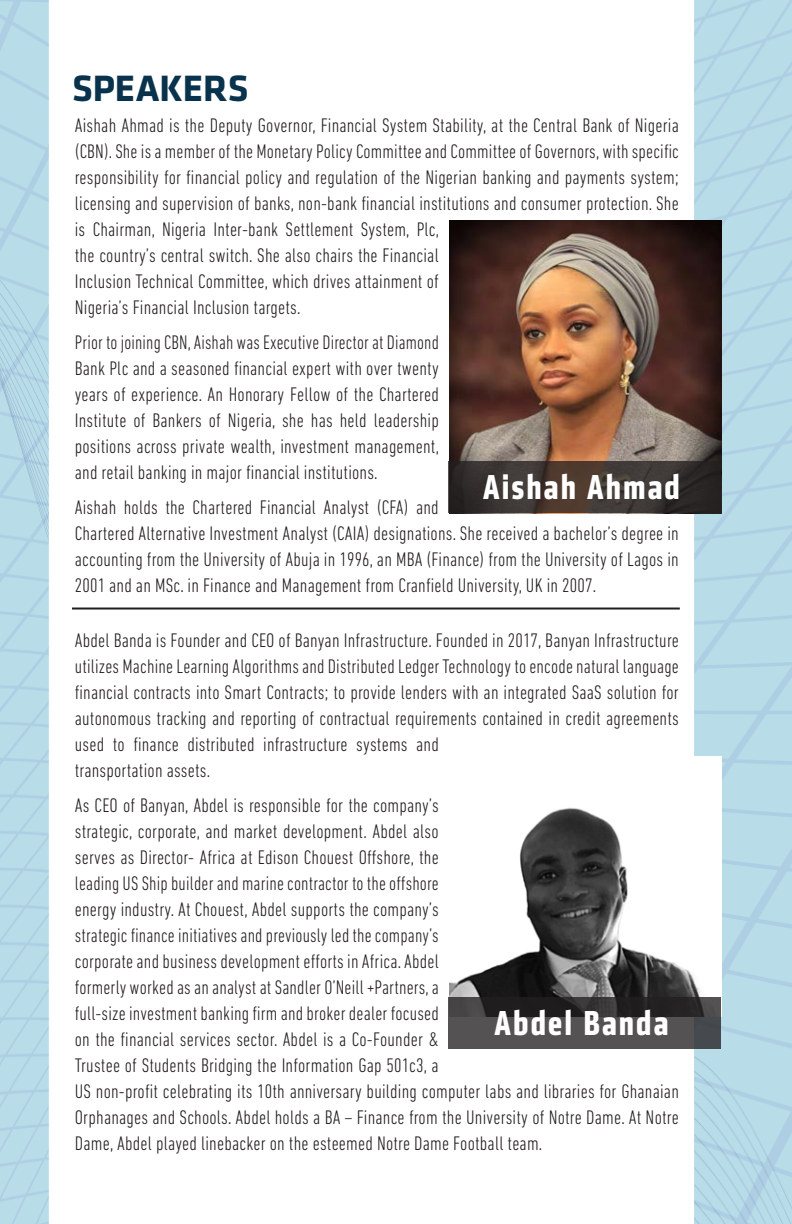
<style>
.page{position:relative;width:792px;height:1224px;background:#fff}
.page>*{position:absolute;margin:0;border:0;box-sizing:border-box;transform-origin:0 0}
.t1{font:700 38px "Klavika";color:#09324d}
.t2{font:700 condensed 36px "Klavika";letter-spacing:.06em;color:#fff}
.t3{font:300 condensed 20px/26px "DIN Next LT Pro";letter-spacing:.01em;color:#231f20}
.t4{font:300 condensed 20px/26px "DIN Next LT Pro";letter-spacing:.01em;color:#231f20;text-align:justify;scale:.96 1}
</style>
<div class="page">
<img style="left:694px;top:0;width:98px;height:1224px">
<img style="left:450px;top:220px;width:272px;height:294px">
<svg style="left:448px;top:462px;width:273px;height:51px;background:#3c3330"></svg>
<img style="left:450px;top:756px;width:272px;height:261px">
<svg style="left:448px;top:998px;width:273px;height:51px;background:#454244"></svg>
<hr style="left:72px;top:608px;width:608px;height:2px;background:#231f20">
<img style="left:0;top:0;width:49px;height:1224px">
<p class="t1" style="left:72px;top:60px;width:178px">SPEAKERS</p>
<p class="t3" style="left:75px;top:112px;width:606px">Aishah Ahmad is the Deputy Governor, Financial System Stability, at the Central Bank of Nigeria (CBN). She is a member of the Monetary Policy Committee and Committee of Governors, with specific responsibility for financial policy and regulation of the Nigerian banking and payments system; licensing and supervision of banks, non-bank financial institutions and consumer protection. She is Chairman, Nigeria Inter-bank Settlement System, Plc,<br>the country’s central switch. She also chairs the Financial<br>Inclusion Technical Committee, which drives attainment of<br>Nigeria’s Financial Inclusion targets.</p>
<p class="t4" style="left:75px;top:329px;width:381px">Prior to joining CBN, Aishah was Executive Director at Diamond Bank Plc and a seasoned financial expert with over twenty years of experience. An Honorary Fellow of the Chartered Institute of Bankers of Nigeria, she has held leadership positions across private wealth, investment management, and retail banking in major financial institutions.</p>
<p class="t3" style="left:75px;top:494px;width:606px">Aishah holds the Chartered Financial Analyst (CFA) and<br>Chartered Alternative Investment Analyst (CAIA) designations. She received a bachelor’s degree in accounting from the University of Abuja in 1996, an MBA (Finance) from the University of Lagos in 2001 and an MSc. in Finance and Management from Cranfield University, UK in 2007.</p>
<p class="t3" style="left:75px;top:627px;width:606px">Abdel Banda is Founder and CEO of Banyan Infrastructure. Founded in 2017, Banyan Infrastructure utilizes Machine Learning Algorithms and Distributed Ledger Technology to encode natural language financial contracts into Smart Contracts; to provide lenders with an integrated SaaS solution for autonomous tracking and reporting of contractual requirements contained in credit agreements used to finance distributed infrastructure systems and<br>transportation assets.</p>
<p class="t3" style="left:75px;top:792px;width:606px">As CEO of Banyan, Abdel is responsible for the company’s<br>strategic, corporate, and market development. Abdel also<br>serves as Director- Africa at Edison Chouest Offshore, the<br>leading US Ship builder and marine contractor to the offshore<br>energy industry. At Chouest, Abdel supports the company’s<br>strategic finance initiatives and previously led the company’s<br>corporate and business development efforts in Africa. Abdel<br>formerly worked as an analyst at Sandler O’Neill +Partners, a<br>full-size investment banking firm and broker dealer focused<br>on the financial services sector. Abdel is a Co-Founder &amp;<br>Trustee of Students Bridging the Information Gap 501c3, a<br>US non-profit celebrating its 10th anniversary building computer labs and libraries for Ghanaian Orphanages and Schools. Abdel holds a BA – Finance from the University of Notre Dame. At Notre Dame, Abdel played linebacker on the esteemed Notre Dame Football team.</p>
<p class="t2" style="left:483px;top:463px;width:198px">Aishah Ahmad</p>
<p class="t2" style="left:495px;top:999px;width:175px">Abdel Banda</p>
</div>
